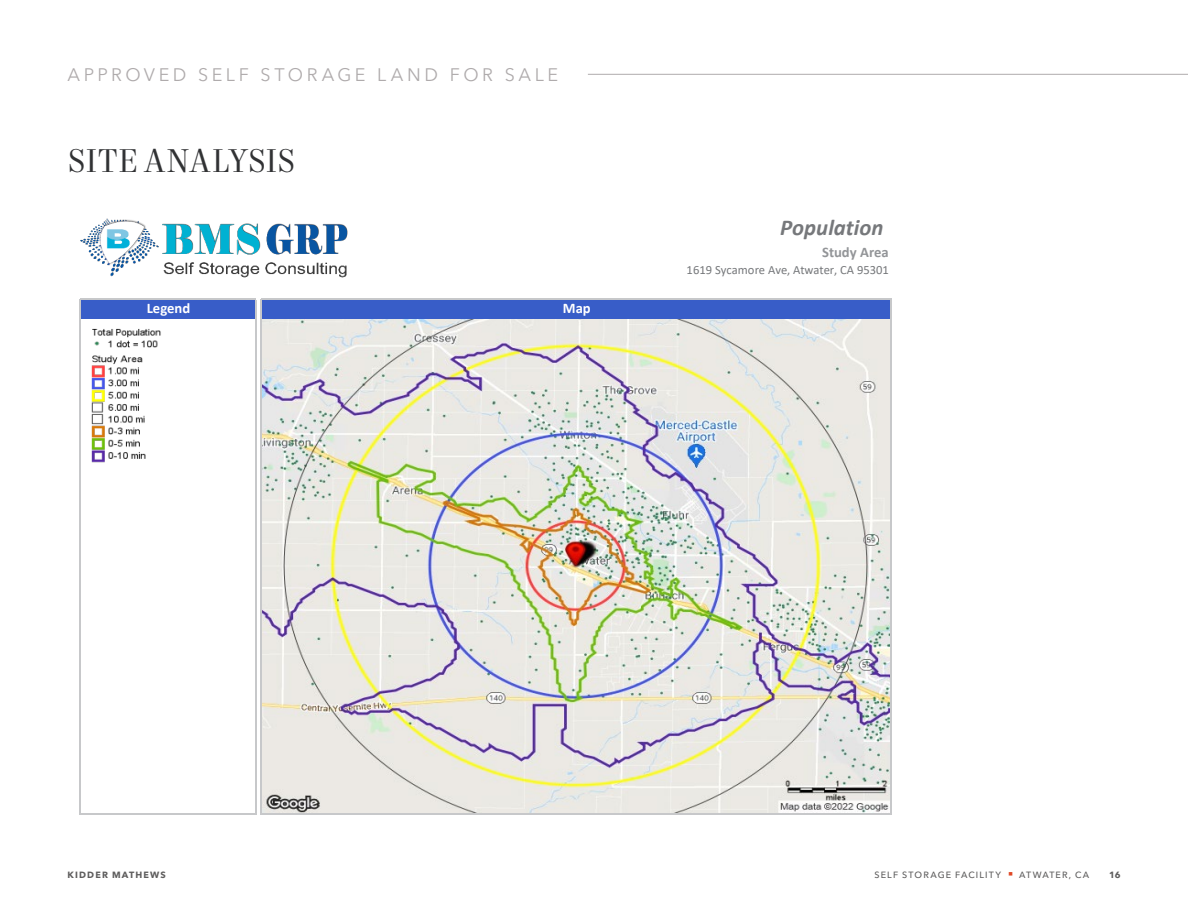
<style>
.page{position:relative;width:1188px;height:918px;background:#fff}
.page>*{position:absolute;margin:0;border:0;box-sizing:border-box;transform-origin:0 0}
.Headline_-_Level_2_-_Charcoal_2023{font:33px "Mort Modern 08";color:#313234}
.t1{font:italic 700 22.8px "Calibri";color:#76787b}
.Section_Identifier_-_Sterling_2023{font:18px "Avenir Next LT Pro";letter-spacing:.2em;color:#afabac}
.t2{font:700 14.7px "Calibri";letter-spacing:.005em;color:#939598}
.t3{font:700 14.7px "Calibri";color:#fff}
.t4{font:12.6px "Calibri";color:#76787b}
.t5{font:500 9px "Avenir Next LT Pro";letter-spacing:.125em;color:#5e5d5d}
.t6{font:700 9px "Avenir Next LT Pro";letter-spacing:.13em;color:#5e5d5d}
.s1{color:#e04825}
</style>
<div class="page">
<hr style="left:588px;top:74px;width:600px;height:1px;background:#afabac">
<div style="left:80px;top:299px;width:176px;height:19px;background:#385dc8"></div>
<div style="left:261px;top:299px;width:631px;height:19px;background:#385dc8"></div>
<hr style="left:81px;top:299px;width:175px;height:1px;background:#c7c8ca">
<hr style="left:81px;top:814px;width:175px;height:1px;background:#c7c8ca">
<hr style="left:80px;top:299px;width:1px;height:516px;background:#c7c8ca">
<hr style="left:255px;top:300px;width:1px;height:515px;background:#c7c8ca">
<hr style="left:261px;top:299px;width:1px;height:516px;background:#c7c8ca">
<hr style="left:891px;top:300px;width:1px;height:515px;background:#c7c8ca">
<hr style="left:262px;top:299px;width:630px;height:1px;background:#c7c8ca">
<hr style="left:262px;top:814px;width:630px;height:1px;background:#c7c8ca">
<img style="left:91px;top:328px;width:70px;height:135px">
<img style="left:262px;top:319px;width:628px;height:493px">
<img style="left:80px;top:218px;width:268px;height:60px">
<p class="Section_Identifier_-_Sterling_2023" style="left:68px;top:64px;width:492px">APPROVED SELF STORAGE LAND FOR SALE</p>
<p class="Headline_-_Level_2_-_Charcoal_2023" style="left:68px;top:141px;width:230px">SITE ANALYSIS</p>
<p class="t3" style="left:147px;top:298px;width:45px">Legend</p>
<p class="t3" style="left:563px;top:298px;width:29px">Map</p>
<p class="t1" style="left:780px;top:212px;width:105px">Population</p>
<p class="t2" style="left:822px;top:242px;width:68px">Study Area</p>
<p class="t4" style="left:687px;top:261px;width:204px">1619 Sycamore Ave, Atwater, CA 95301</p>
<p class="t6" style="left:68px;top:869px;width:100px">KIDDER MATHEWS</p>
<p class="t5" style="left:875px;top:869px;width:216px">SELF STORAGE FACILITY <span class="s1">■</span> ATWATER, CA</p>
<p class="t6" style="left:1109px;top:869px;width:13px">16</p>
</div>
